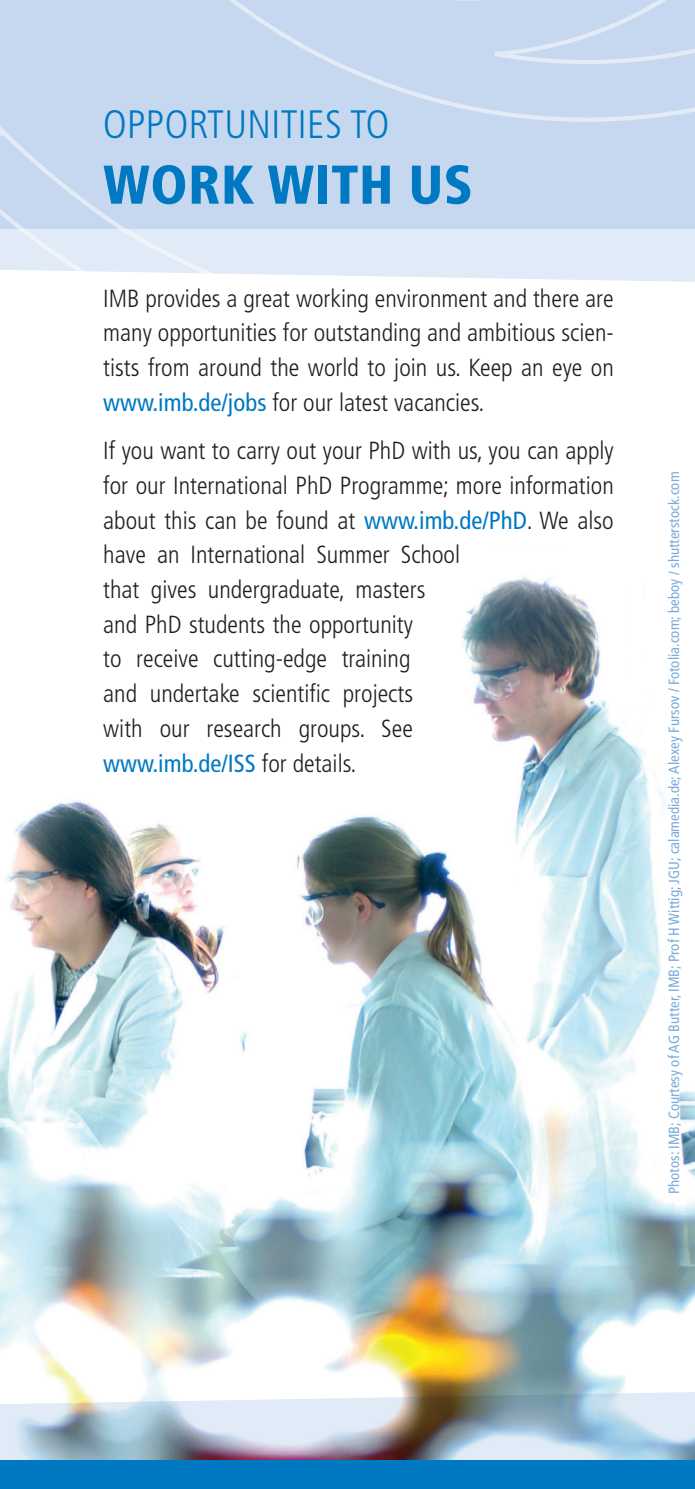
<style>
.page{position:relative;width:695px;height:1489px;background:#fff}
.page>*{position:absolute;margin:0;border:0;box-sizing:border-box;transform-origin:0 0}
.t1{font:900 condensed 54.5px "Frutiger LT Std";letter-spacing:.01em;color:#0079c2}
.t2{font:300 condensed 39.5px "Frutiger LT Std";letter-spacing:.01em;color:#0079c2}
.t3{font:300 condensed 24.75px/34.8px "Frutiger LT Std";color:#231f20;text-align:justify}
.t4{font:condensed 14.75px "Frutiger LT Std";color:#7aabdb}
.s1{font-weight:400;color:#0079c2}
</style>
<div class="page">
<img style="left:0;top:576px;width:694px;height:811px">
<img style="left:0;top:1387px;width:694px;height:73px">
<div style="left:0;top:1460px;width:694px;height:28px;background:#0079c2"></div>
<svg style="left:0;top:0;width:694px;height:282px;background:#ccdcf0"></svg>
<svg style="left:157px;top:0;width:537px;height:1px"></svg>
<h2 class="t2" style="left:103px;top:102px;width:287px">OPPORTuNITIES TO</h2>
<h1 class="t1" style="left:103px;top:152px;width:371px">WORK WITH US</h1>
<p class="t3" style="left:103px;top:281px;width:512px">IMB provides a great working environment and there are many opportunities for outstanding and ambitious scien&shy;tists from around the world to join us. Keep an eye on <span class="s1">www.imb.de/jobs</span> for our latest vacancies.</p>
<p class="t3" style="left:103px;top:434px;width:512px;text-align:left">If you want to carry out your PhD with us, you can apply for our International PhD Programme; more information about this can be found at <span class="s1">www.imb.de/PhD</span>. We also have an International Summer School<br>that gives undergraduate, masters<br>and PhD students the opportunity<br>to receive cutting-edge training<br>and undertake scientific projects<br>with our research groups. See<br><span class="s1">www.imb.de/ISS</span> for details.</p>
<p class="t4" style="left:665px;top:1193px;width:724px;rotate:-90deg">Photos: IMB; Courtesy of AG Butter, IMB; Prof H Wittig; JGU; calamedia.de; Alexey Fursov / Fotolia.com; beboy / shutterstock.com</p>
</div>
